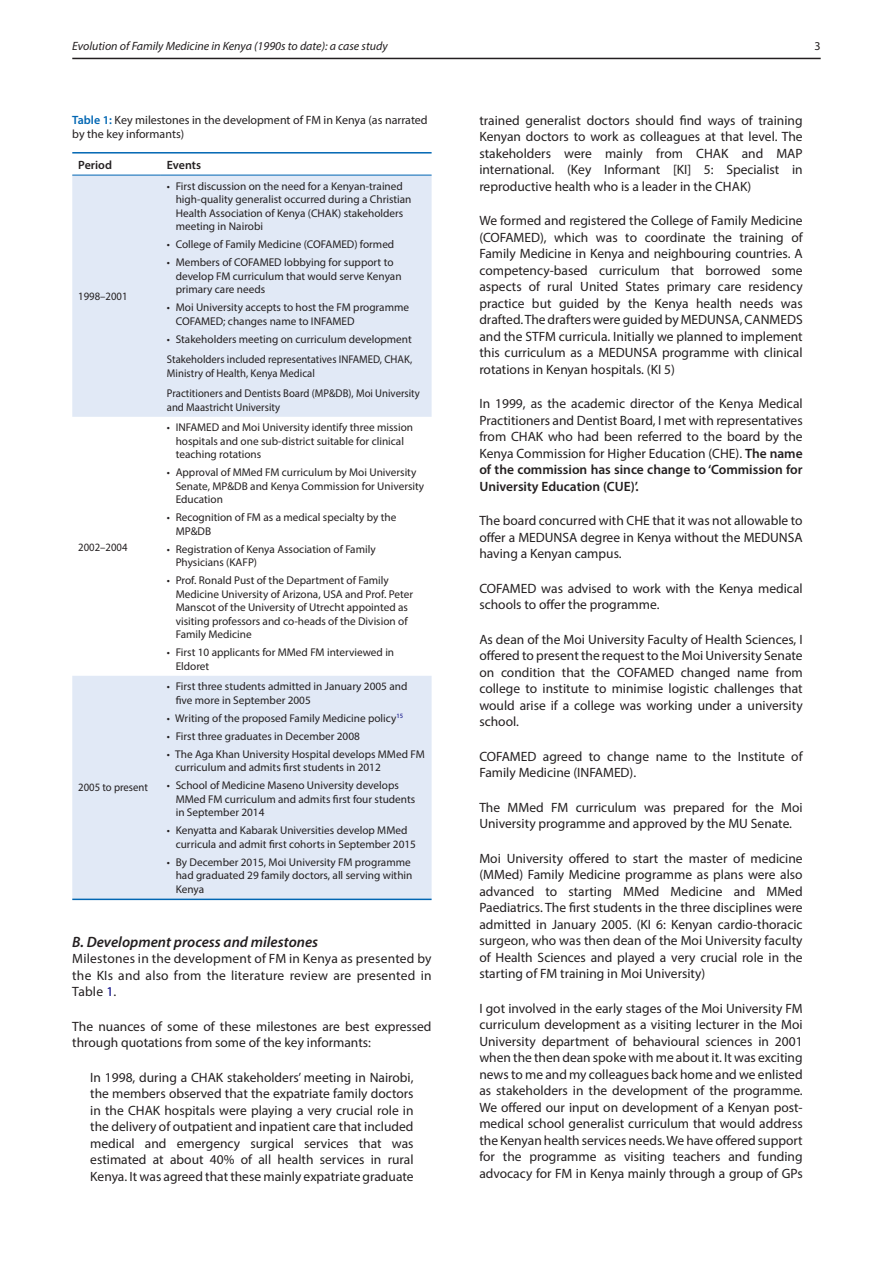
<style>
.page{position:relative;width:893px;height:1263px;background:#fff}
.page>*{position:absolute;margin:0;border:0;box-sizing:border-box;transform-origin:0 0}
.t1{font:italic 600 15px "Myriad Pro";color:#231f20}
.t2{font:13.5px/16.5px "Myriad Pro";color:#231f20;text-align:justify}
.t3{font:12px/14.4px "Myriad Pro";color:#231f20}
.t4{font:italic 12px "Myriad Pro";color:#231f20}
.t5{font:600 12px "Myriad Pro";color:#231f20}
.t6{font:11.25px/13.5px "Myriad Pro";color:#231f20}
.t7{font:11.25px/20.4px "Myriad Pro";color:#231f20;scale:.95 1}
.s1{font-weight:600;color:#0166b3}
.s2{color:#000080}
.s3{font-weight:600}
</style>
<div class="page">
<hr style="left:72px;top:58px;width:749px;height:1px;background:#231f20">
<hr style="left:72px;top:152px;width:360px;height:2px;background:#0166b3">
<svg style="left:72px;top:176px;width:360px;height:722px;fill:#e1e9f6"></svg>
<hr style="left:72px;top:175px;width:89px;height:1px;background:#0166b3">
<hr style="left:161px;top:175px;width:271px;height:1px;background:#0166b3">
<hr style="left:72px;top:898px;width:360px;height:2px;background:#0166b3">
<p class="t4" style="left:72px;top:39px;width:317px">Evolution of Family Medicine in Kenya (1990s to date): a case study</p>
<p class="t3" style="left:814px;top:39px;width:8px">3</p>
<p class="t3" style="left:72px;top:112px;width:357px"><span class="s1">Table 1:</span> Key milestones in the development of FM in Kenya (as narrated by the key informants)</p>
<p class="t5" style="left:78px;top:157px;width:35px">Period</p>
<p class="t5" style="left:167px;top:157px;width:36px">Events</p>
<p class="t7" style="left:78px;top:286px;width:53px">1998–2001</p>
<p class="t7" style="left:78px;top:536px;width:53px">2002–2004</p>
<p class="t7" style="left:78px;top:777px;width:75px">2005 to present</p>
<p class="t6" style="left:176px;top:179px;width:237px;text-indent:-9px">• First discussion on the need for a Kenyan-trained high-quality generalist occurred during a Christian Health Association of Kenya (CHAK) stakeholders meeting in Nairobi</p>
<p class="t6" style="left:167px;top:238px;width:229px">• College of Family Medicine (COFAMED) formed</p>
<p class="t6" style="left:176px;top:256px;width:227px;text-indent:-9px">• Members of COFAMED lobbying for support to develop FM curriculum that would serve Kenyan primary care needs</p>
<p class="t6" style="left:176px;top:301px;width:235px;text-indent:-9px">• Moi University accepts to host the FM programme<br>COFAMED; changes name to INFAMED</p>
<p class="t6" style="left:167px;top:329px;width:247px;line-height:20.4px">• Stakeholders meeting on curriculum development<br>Stakeholders included representatives INFAMED, CHAK,</p>
<p class="t7" style="left:167px;top:363px;width:268px">Ministry of Health, Kenya Medical<br>Practitioners and Dentists Board (MP&amp;DB), Moi University</p>
<p class="t7" style="left:167px;top:397px;width:121px">and Maastricht University</p>
<p class="t6" style="left:176px;top:421px;width:239px;text-indent:-9px">• INFAMED and Moi University identify three mission hospitals and one sub-district suitable for clinical teaching rotations</p>
<p class="t6" style="left:176px;top:466px;width:250px;text-indent:-9px">• Approval of MMed FM curriculum by Moi University<br>Senate, MP&amp;DB and Kenya Commission for University<br>Education</p>
<p class="t6" style="left:176px;top:511px;width:222px;text-indent:-9px">• Recognition of FM as a medical specialty by the<br>MP&amp;DB</p>
<p class="t6" style="left:176px;top:542px;width:201px;text-indent:-9px">• Registration of Kenya Association of Family<br>Physicians (KAFP)</p>
<p class="t6" style="left:176px;top:574px;width:239px;text-indent:-9px">• Prof. Ronald Pust of the Department of Family Medicine University of Arizona, USA and Prof. Peter Manscot of the University of Utrecht appointed as visiting professors and co-heads of the Division of Family Medicine</p>
<p class="t6" style="left:176px;top:646px;width:220px;text-indent:-9px">• First 10 applicants for MMed FM interviewed in<br>Eldoret</p>
<p class="t6" style="left:176px;top:679px;width:233px;text-indent:-9px">• First three students admitted in January 2005 and five more in September 2005</p>
<p class="t6" style="left:167px;top:711px;width:238px">• Writing of the proposed Family Medicine policy<sup>15</sup></p>
<p class="t6" style="left:167px;top:729px;width:194px">• First three graduates in December 2008</p>
<p class="t6" style="left:175px;top:747px;width:251px;text-indent:-8px">• The Aga Khan University Hospital develops MMed FM curriculum and admits first students in 2012</p>
<p class="t6" style="left:176px;top:778px;width:241px;text-indent:-9px">• School of Medicine Maseno University develops<br>MMed FM curriculum and admits first four students in September 2014</p>
<p class="t6" style="left:176px;top:823px;width:242px;text-indent:-9px">• Kenyatta and Kabarak Universities develop MMed curricula and admit first cohorts in September 2015</p>
<p class="t6" style="left:176px;top:855px;width:238px;text-indent:-9px">• By December 2015, Moi University FM programme had graduated 29 family doctors, all serving within<br>Kenya</p>
<p class="t1" style="left:72px;top:932px;width:247px">B. Development process and milestones</p>
<p class="t2" style="left:72px;top:950px;width:361px">Milestones in the development of FM in Kenya as presented by the KIs and also from the literature review are presented in Table <span class="s2">1</span>.</p>
<p class="t2" style="left:72px;top:1018px;width:361px">The nuances of some of these milestones are best expressed through quotations from some of the key informants:</p>
<p class="t2" style="left:90px;top:1069px;width:325px">In 1998, during a CHAK stakeholders’ meeting in Nairobi, the members observed that the expatriate family doctors in the CHAK hospitals were playing a very crucial role in the delivery of outpatient and inpatient care that included medical and emergency surgical services that was estimated at about 40% of all health services in rural Kenya. It was agreed that these mainly expatriate graduate</p>
<p class="t2" style="left:479px;top:112px;width:325px">trained generalist doctors should find ways of training Kenyan doctors to work as colleagues at that level. The stakeholders were mainly from CHAK and MAP international. (Key Informant [KI] 5: Specialist in reproductive health who is a leader in the CHAK)</p>
<p class="t2" style="left:479px;top:212px;width:325px">We formed and registered the College of Family Medicine (COFAMED), which was to coordinate the training of Family Medicine in Kenya and neighbouring countries. A competency-based curriculum that borrowed some aspects of rural United States primary care residency practice but guided by the Kenya health needs was drafted. The drafters were guided by MEDUNSA, CANMEDS and the STFM curricula. Initially we planned to implement this curriculum as a MEDUNSA programme with clinical rotations in Kenyan hospitals. (KI 5)</p>
<p class="t2" style="left:479px;top:395px;width:325px">In 1999, as the academic director of the Kenya Medical Practitioners and Dentist Board, I met with representatives from CHAK who had been referred to the board by the Kenya Commission for Higher Education (CHE). <span class="s3">The name of the commission has since change to ‘Commission for University Education (CUE)’.</span></p>
<p class="t2" style="left:479px;top:512px;width:325px">The board concurred with CHE that it was not allowable to offer a MEDUNSA degree in Kenya without the MEDUNSA having a Kenyan campus.</p>
<p class="t2" style="left:479px;top:580px;width:325px">COFAMED was advised to work with the Kenya medical schools to offer the programme.</p>
<p class="t2" style="left:479px;top:631px;width:325px">As dean of the Moi University Faculty of Health Sciences, I offered to present the request to the Moi University Senate on condition that the COFAMED changed name from college to institute to minimise logistic challenges that would arise if a college was working under a university school.</p>
<p class="t2" style="left:479px;top:748px;width:325px">COFAMED agreed to change name to the Institute of<br>Family Medicine (INFAMED).</p>
<p class="t2" style="left:479px;top:799px;width:325px">The MMed FM curriculum was prepared for the Moi<br>University programme and approved by the MU Senate.</p>
<p class="t2" style="left:479px;top:850px;width:325px">Moi University offered to start the master of medicine (MMed) Family Medicine programme as plans were also advanced to starting MMed Medicine and MMed Paediatrics. The first students in the three disciplines were admitted in January 2005. (KI 6: Kenyan cardio-thoracic surgeon, who was then dean of the Moi University faculty of Health Sciences and played a very crucial role in the starting of FM training in Moi University)</p>
<p class="t2" style="left:479px;top:1000px;width:325px">I got involved in the early stages of the Moi University FM curriculum development as a visiting lecturer in the Moi University department of behavioural sciences in 2001 when the then dean spoke with me about it. It was exciting news to me and my colleagues back home and we enlisted as stakeholders in the development of the programme.<br>We offered our input on development of a Kenyan post&shy;medical school generalist curriculum that would address the Kenyan health services needs. We have offered support for the programme as visiting teachers and funding advocacy for FM in Kenya mainly through a group of GPs</p>
</div>
